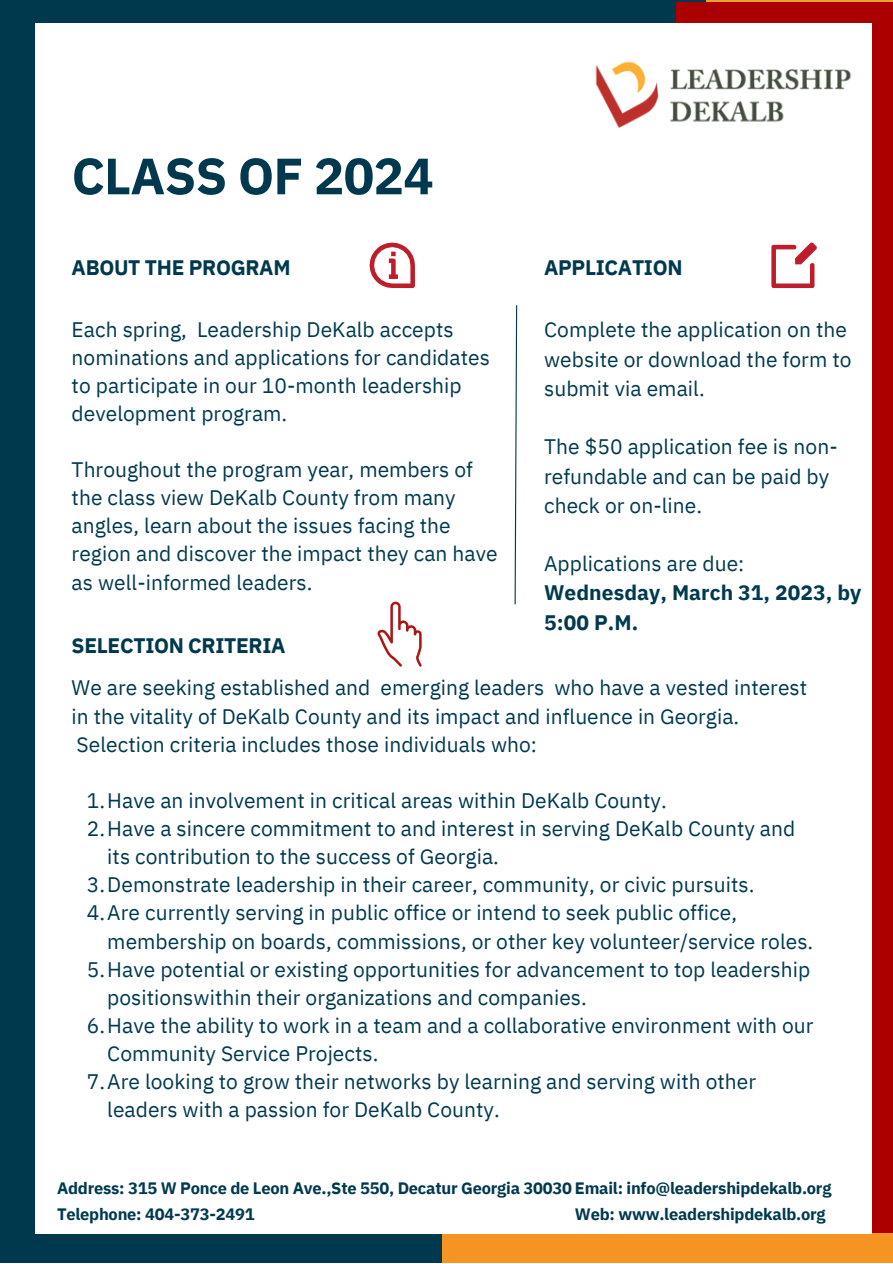
<style>
.page{position:relative;width:893px;height:1264px;background:#fff}
.page>*{position:absolute;margin:0;border:0;box-sizing:border-box;transform-origin:0 0}
.t1{font:700 51px "IBM Plex Sans";letter-spacing:-.015em;color:#00394e}
.t2{font:21px/28px "IBM Plex Sans";color:#00394e}
.t3{font:700 21px "IBM Plex Sans";letter-spacing:-.015em;color:#00394e}
.t4{font:700 21px/29.2px "IBM Plex Sans";letter-spacing:.005em;color:#00394e}
.t5{font:700 16.5px/25.8px "IBM Plex Sans";letter-spacing:-.015em;color:#00394e}
</style>
<div class="page">
<div style="left:0;top:0;width:892px;height:1262px;background:#00384e"></div>
<div style="left:441px;top:1233px;width:451px;height:29px;background:#f69423"></div>
<div style="left:675px;top:2px;width:217px;height:1230px;background:#ab0000"></div>
<div style="left:36px;top:23px;width:836px;height:1209px;background:#fff"></div>
<svg style="left:369px;top:242px;width:447px;height:46px"></svg>
<img style="left:595px;top:61px;width:256px;height:67px">
<svg style="left:377px;top:601px;width:45px;height:66px"></svg>
<svg style="left:514px;top:305px;width:3px;height:300px"></svg>
<h1 class="t1" style="left:72px;top:142px;width:364px">CLASS OF 2024</h1>
<p class="t3" style="left:72px;top:254px;width:220px">ABOUT THE PROGRAM</p>
<p class="t3" style="left:544px;top:254px;width:140px">APPLICATION</p>
<p class="t2" style="left:72px;top:314px;width:420px">Each spring, Leadership DeKalb accepts nominations and applications for candidates to participate in our 10-month leadership development program.</p>
<p class="t2" style="left:72px;top:455px;width:427px">Throughout the program year, members of the class view DeKalb County from many angles, learn about the issues facing the region and discover the impact they can have as well-informed leaders.</p>
<p class="t3" style="left:72px;top:632px;width:215px">SELECTION CRITERIA</p>
<p class="t2" style="left:544px;top:315px;width:309px;line-height:29.2px">Complete the application on the website or download the form to submit via email.</p>
<p class="t2" style="left:544px;top:432px;width:295px;line-height:29.2px">The $50 application fee is non&shy;refundable and can be paid by check or on-line.</p>
<p class="t2" style="left:544px;top:549px;width:202px">Applications are due:</p>
<p class="t4" style="left:544px;top:578px;width:319px">Wednesday, March 31, 2023, by<br>5:00 P.M.</p>
<p class="t2" style="left:72px;top:673px;width:737px">We are seeking established and emerging leaders who have a vested interest in the vitality of DeKalb County and its impact and influence in Georgia.<br>Selection criteria includes those individuals who:</p>
<p class="t2" style="left:87px;top:786px;width:581px">1.Have an involvement in critical areas within DeKalb County.</p>
<p class="t2" style="left:87px;top:814px;width:710px">2.Have a sincere commitment to and interest in serving DeKalb County and</p>
<p class="t2" style="left:107px;top:842px;width:393px">its contribution to the success of Georgia.</p>
<p class="t2" style="left:87px;top:870px;width:669px">3.Demonstrate leadership in their career, community, or civic pursuits.</p>
<p class="t2" style="left:87px;top:898px;width:651px">4.Are currently serving in public office or intend to seek public office,</p>
<p class="t2" style="left:107px;top:926px;width:707px">membership on boards, commissions, or other key volunteer/service roles.</p>
<p class="t2" style="left:87px;top:954px;width:724px">5.Have potential or existing opportunities for advancement to top leadership</p>
<p class="t2" style="left:107px;top:982px;width:481px">positionswithin their organizations and companies.</p>
<p class="t2" style="left:87px;top:1010px;width:728px">6.Have the ability to work in a team and a collaborative environment with our</p>
<p class="t2" style="left:107px;top:1039px;width:273px">Community Service Projects.</p>
<p class="t2" style="left:87px;top:1067px;width:670px">7.Are looking to grow their networks by learning and serving with other</p>
<p class="t2" style="left:107px;top:1095px;width:394px">leaders with a passion for DeKalb County.</p>
<p class="t5" style="left:57px;top:1174px;width:775px">Address: 315 W Ponce de Leon Ave.,Ste 550, Decatur Georgia 30030 Email: info@leadershipdekalb.org<br>Telephone: 404-373-2491</p>
<p class="t5" style="left:575px;top:1200px;width:252px">Web: www.leadershipdekalb.org</p>
</div>
